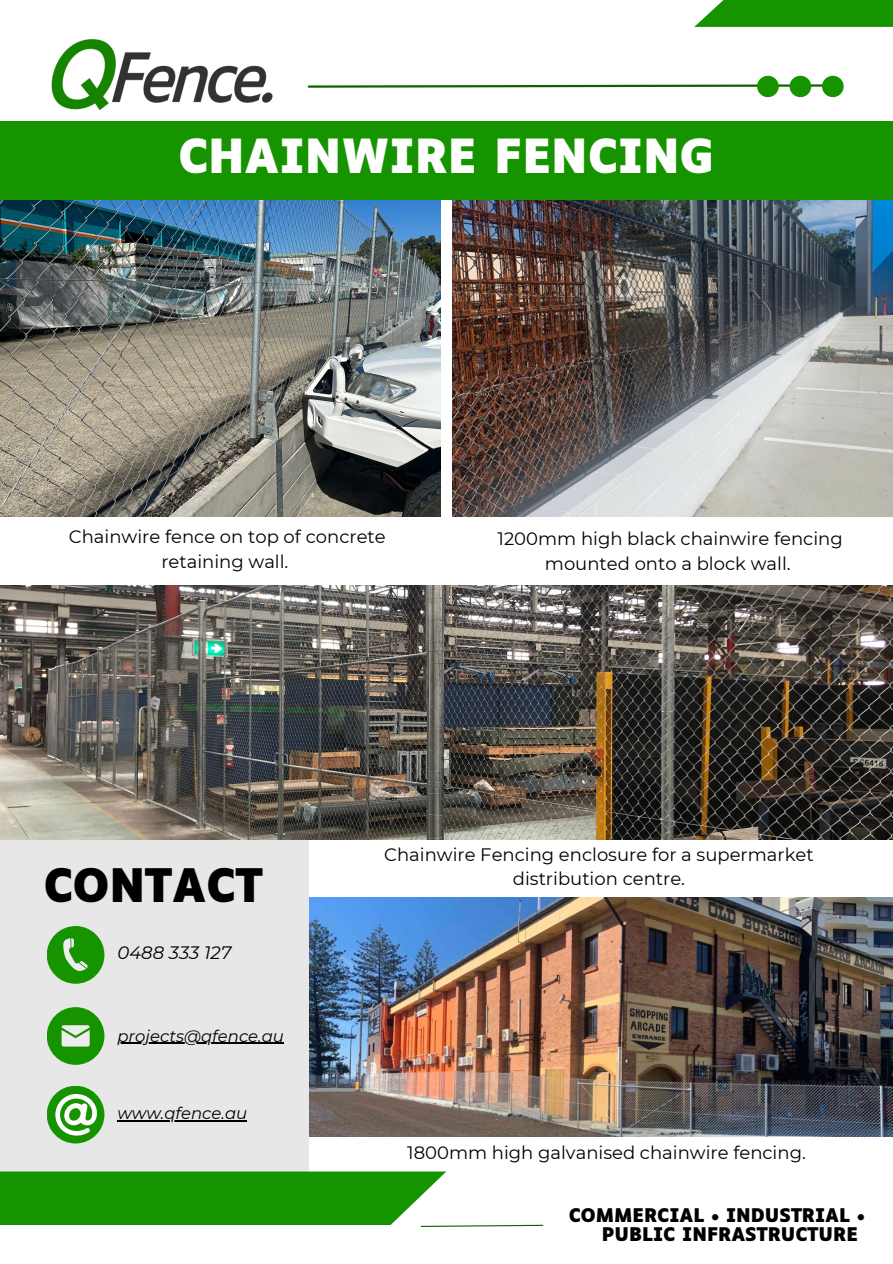
<style>
.page{position:relative;width:893px;height:1264px;background:#fff}
.page>*{position:absolute;margin:0;border:0;box-sizing:border-box;transform-origin:0 0}
.t1{font:700 45px "Luciole";color:#fff}
.t2{font:700 44.1px "Luciole";color:#000}
.t3{font:18px/24.8px "Montserrat";color:#000;text-align:center}
.t4{font:700 18px "Luciole";color:#000}
.t5{font:italic 18px "Montserrat";color:#000}
.t6{font:italic 16.5px "Montserrat";color:#000}
</style>
<div class="page">
<img style="left:0;top:199px;width:441px;height:317px">
<img style="left:452px;top:199px;width:440px;height:317px">
<div style="left:0;top:833px;width:308px;height:364px;background:#e7e7e7"></div>
<div style="left:47px;top:926px;width:57px;height:57px;background:#169400;border-radius:50%"></div>
<div style="left:47px;top:1007px;width:57px;height:57px;background:#169400;border-radius:50%"></div>
<div style="left:47px;top:1085px;width:57px;height:58px;background:#169400;border-radius:50%"></div>
<div style="left:694px;top:0;width:198px;height:27px;background:#169400"></div>
<svg style="left:63px;top:938px;width:25px;height:33px"></svg>
<svg style="left:62px;top:1025px;width:28px;height:21px"></svg>
<svg style="left:0;top:1171px;width:543px;height:56px"></svg>
<svg style="left:307px;top:76px;width:537px;height:21px"></svg>
<img style="left:51px;top:39px;width:222px;height:71px">
<svg style="left:55px;top:1093px;width:42px;height:42px"></svg>
<div style="left:0;top:121px;width:892px;height:78px;background:#169400"></div>
<img style="left:0;top:585px;width:892px;height:254px">
<img style="left:309px;top:897px;width:583px;height:239px">
<hr style="left:117px;top:1042px;width:167px;height:1px;background:#000">
<hr style="left:117px;top:1120px;width:130px;height:1px;background:#000">
<p class="t1" style="left:178px;top:138px;width:538px">CHAINWIRE FENCING</p>
<p class="t3" style="left:69px;top:524px;width:318px">Chainwire fence on top of concrete retaining wall.</p>
<p class="t3" style="left:497px;top:526px;width:346px">1200mm high black chainwire fencing mounted onto a block wall.</p>
<p class="t2" style="left:43px;top:866px;width:221px">CONTACT</p>
<p class="t5" style="left:117px;top:942px;width:115px">0488 333 127</p>
<p class="t6" style="left:117px;top:1025px;width:168px">projects@qfence.au</p>
<p class="t6" style="left:117px;top:1102px;width:131px">www.qfence.au</p>
<p class="t3" style="left:384px;top:841px;width:431px">Chainwire Fencing enclosure for a supermarket distribution centre.</p>
<p class="t3" style="left:407px;top:1139px;width:400px">1800mm high galvanised chainwire fencing.</p>
<p class="t4" style="left:569px;top:1207px;width:297px">COMMERCIAL • INDUSTRIAL •</p>
<p class="t4" style="left:602px;top:1226px;width:257px">PUBLIC INFRASTRUCTURE</p>
</div>
